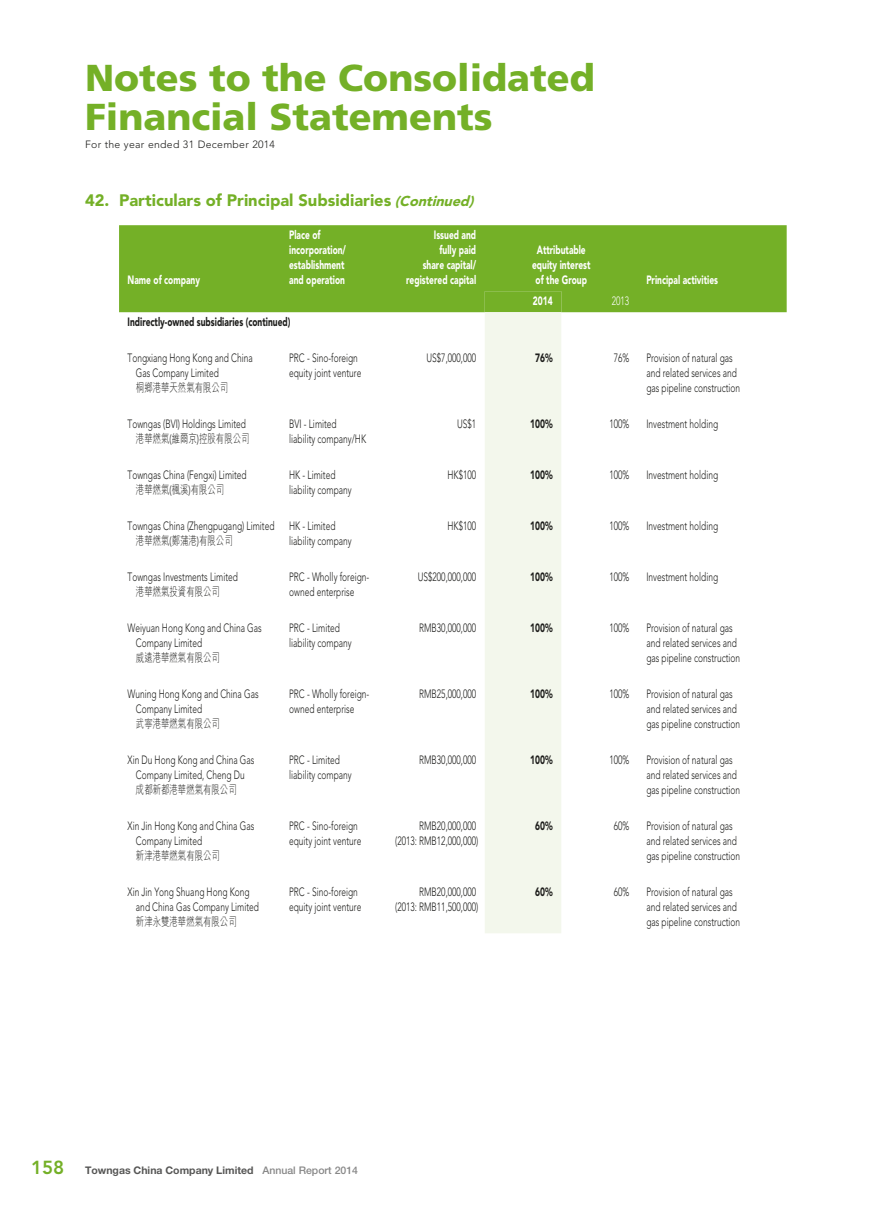
<style>
.page{position:relative;width:893px;height:1212px;background:#fff}
.page>*{position:absolute;margin:0;border:0;box-sizing:border-box;transform-origin:0 0}
.t1{font:900 37.5px/39px "Frutiger LT Std";color:#74b027}
.t2{font:900 16.5px "Avenir LT Std";color:#74b027}
.t3{font:300 12px "Avenir LT Std";color:#1d1d1b;scale:.7 1}
.t4{font:900 12px "Avenir LT Std";color:#fff;scale:.7 1}
.t5{font:12px "M Hei HK Light E Ten B5 H";color:#1d1d1b;scale:.7 1}
.t6{font:900 12px "Avenir LT Std";color:#1d1d1b;scale:.7 1}
.t7{font:300 12px "Avenir LT Std";color:#fff;scale:.7 1}
.t8{font:700 10.5px "Helvetica Neue LT Std";color:#575756}
.t9{font:300 10.5px "Avenir LT Std";letter-spacing:.025em;color:#1d1d1b}
.s1{font-style:italic;font-size:14.25px}
.s2{font-family:"Avenir LT Std";font-weight:300}
.s3{font-family:"Avenir LT Std";font-weight:800;font-size:18.75px;color:#74b027}
.s4{font-weight:500;color:#878787}
</style>
<div class="page">
<div style="left:119px;top:225px;width:668px;height:87px;background:#74b027"></div>
<div style="left:485px;top:291px;width:76px;height:21px;background:#74b027"></div>
<div style="left:485px;top:312px;width:76px;height:621px;background:#f3f7ec"></div>
<h1 class="t1" style="left:85px;top:60px;width:511px">Notes to the Consolidated<br>Financial Statements</h1>
<p class="t9" style="left:85px;top:140px;width:191px">For the year ended 31 December 2014</p>
<h2 class="t2" style="left:85px;top:193px;width:394px">42. Particulars of Principal Subsidiaries <span class="s1">(Continued)</span></h2>
<p class="t4" style="left:289px;top:229px;width:47px">Place of</p>
<p class="t4" style="left:434px;top:229px;width:62px">Issued and</p>
<p class="t4" style="left:289px;top:244px;width:83px">incorporation/</p>
<p class="t4" style="left:439px;top:244px;width:54px">fully paid</p>
<p class="t4" style="left:537px;top:244px;width:72px">Attributable</p>
<p class="t4" style="left:289px;top:259px;width:81px">establishment</p>
<p class="t4" style="left:423px;top:259px;width:78px">share capital/</p>
<p class="t4" style="left:532px;top:259px;width:85px">equity interest</p>
<p class="t4" style="left:128px;top:274px;width:105px">Name of company</p>
<p class="t4" style="left:289px;top:274px;width:81px">and operation</p>
<p class="t4" style="left:406px;top:274px;width:102px">registered capital</p>
<p class="t4" style="left:536px;top:274px;width:75px">of the Group</p>
<p class="t4" style="left:646px;top:274px;width:104px">Principal activities</p>
<p class="t4" style="left:533px;top:295px;width:30px">2014</p>
<p class="t7" style="left:612px;top:295px;width:26px">2013</p>
<p class="t6" style="left:128px;top:316px;width:234px">Indirectly-owned subsidiaries (continued)</p>
<p class="t3" style="left:128px;top:352px;width:180px">Tongxiang Hong Kong and China</p>
<p class="t3" style="left:289px;top:352px;width:100px">PRC - Sino-foreign</p>
<p class="t3" style="left:426px;top:352px;width:73px">US$7,000,000</p>
<p class="t6" style="left:535px;top:352px;width:27px">76%</p>
<p class="t3" style="left:614px;top:352px;width:24px">76%</p>
<p class="t3" style="left:646px;top:352px;width:125px">Provision of natural gas</p>
<p class="t3" style="left:136px;top:367px;width:120px">Gas Company Limited</p>
<p class="t3" style="left:289px;top:367px;width:105px">equity joint venture</p>
<p class="t3" style="left:646px;top:367px;width:131px">and related services and</p>
<p class="t5" style="left:136px;top:383px;width:134px">桐鄉港華天然氣有限公司</p>
<p class="t3" style="left:646px;top:382px;width:136px">gas pipeline construction</p>
<p class="t3" style="left:128px;top:418px;width:171px">Towngas (BVI) Holdings Limited</p>
<p class="t3" style="left:289px;top:418px;width:70px">BVI - Limited</p>
<p class="t3" style="left:457px;top:418px;width:29px">US$1</p>
<p class="t6" style="left:530px;top:418px;width:34px">100%</p>
<p class="t3" style="left:609px;top:418px;width:30px">100%</p>
<p class="t3" style="left:646px;top:418px;width:104px">Investment holding</p>
<p class="t5" style="left:136px;top:434px;width:164px">港華燃氣<span class="s2">(</span>維爾京<span class="s2">)</span>控股有限公司</p>
<p class="t3" style="left:289px;top:433px;width:111px">liability company/HK</p>
<p class="t3" style="left:128px;top:469px;width:172px">Towngas China (Fengxi) Limited</p>
<p class="t3" style="left:289px;top:469px;width:68px">HK - Limited</p>
<p class="t3" style="left:448px;top:469px;width:42px">HK$100</p>
<p class="t6" style="left:530px;top:469px;width:34px">100%</p>
<p class="t3" style="left:609px;top:469px;width:30px">100%</p>
<p class="t3" style="left:646px;top:469px;width:104px">Investment holding</p>
<p class="t5" style="left:136px;top:485px;width:128px">港華燃氣<span class="s2">(</span>楓溪<span class="s2">)</span>有限公司</p>
<p class="t3" style="left:289px;top:484px;width:91px">liability company</p>
<p class="t3" style="left:128px;top:520px;width:299px">Towngas China (Zhengpugang) Limited HK - Limited</p>
<p class="t3" style="left:448px;top:520px;width:42px">HK$100</p>
<p class="t6" style="left:530px;top:520px;width:34px">100%</p>
<p class="t3" style="left:609px;top:520px;width:30px">100%</p>
<p class="t3" style="left:646px;top:520px;width:104px">Investment holding</p>
<p class="t5" style="left:136px;top:536px;width:140px">港華燃氣<span class="s2">(</span>鄭蒲港<span class="s2">)</span>有限公司</p>
<p class="t3" style="left:289px;top:535px;width:91px">liability company</p>
<p class="t3" style="left:128px;top:571px;width:159px">Towngas Investments Limited</p>
<p class="t3" style="left:289px;top:571px;width:116px">PRC - Wholly foreign-</p>
<p class="t3" style="left:418px;top:571px;width:85px">US$200,000,000</p>
<p class="t6" style="left:530px;top:571px;width:34px">100%</p>
<p class="t3" style="left:609px;top:571px;width:30px">100%</p>
<p class="t3" style="left:646px;top:571px;width:104px">Investment holding</p>
<p class="t5" style="left:136px;top:587px;width:121px">港華燃氣投資有限公司</p>
<p class="t3" style="left:289px;top:586px;width:95px">owned enterprise</p>
<p class="t3" style="left:128px;top:622px;width:193px">Weiyuan Hong Kong and China Gas</p>
<p class="t3" style="left:289px;top:622px;width:74px">PRC - Limited</p>
<p class="t3" style="left:419px;top:622px;width:83px">RMB30,000,000</p>
<p class="t6" style="left:530px;top:622px;width:34px">100%</p>
<p class="t3" style="left:609px;top:622px;width:30px">100%</p>
<p class="t3" style="left:646px;top:622px;width:125px">Provision of natural gas</p>
<p class="t3" style="left:136px;top:637px;width:96px">Company Limited</p>
<p class="t3" style="left:289px;top:637px;width:91px">liability company</p>
<p class="t3" style="left:646px;top:637px;width:131px">and related services and</p>
<p class="t5" style="left:136px;top:653px;width:121px">威遠港華燃氣有限公司</p>
<p class="t3" style="left:646px;top:652px;width:136px">gas pipeline construction</p>
<p class="t3" style="left:128px;top:688px;width:189px">Wuning Hong Kong and China Gas</p>
<p class="t3" style="left:289px;top:688px;width:116px">PRC - Wholly foreign-</p>
<p class="t3" style="left:419px;top:688px;width:83px">RMB25,000,000</p>
<p class="t6" style="left:530px;top:688px;width:34px">100%</p>
<p class="t3" style="left:609px;top:688px;width:30px">100%</p>
<p class="t3" style="left:646px;top:688px;width:125px">Provision of natural gas</p>
<p class="t3" style="left:136px;top:703px;width:96px">Company Limited</p>
<p class="t3" style="left:289px;top:703px;width:95px">owned enterprise</p>
<p class="t3" style="left:646px;top:703px;width:131px">and related services and</p>
<p class="t5" style="left:136px;top:719px;width:121px">武寧港華燃氣有限公司</p>
<p class="t3" style="left:646px;top:718px;width:136px">gas pipeline construction</p>
<p class="t3" style="left:128px;top:754px;width:183px">Xin Du Hong Kong and China Gas</p>
<p class="t3" style="left:289px;top:754px;width:74px">PRC - Limited</p>
<p class="t3" style="left:419px;top:754px;width:83px">RMB30,000,000</p>
<p class="t6" style="left:530px;top:754px;width:34px">100%</p>
<p class="t3" style="left:609px;top:754px;width:30px">100%</p>
<p class="t3" style="left:646px;top:754px;width:125px">Provision of natural gas</p>
<p class="t3" style="left:136px;top:769px;width:157px">Company Limited, Cheng Du</p>
<p class="t3" style="left:289px;top:769px;width:91px">liability company</p>
<p class="t3" style="left:646px;top:769px;width:131px">and related services and</p>
<p class="t5" style="left:136px;top:785px;width:145px">成都新都港華燃氣有限公司</p>
<p class="t3" style="left:646px;top:784px;width:136px">gas pipeline construction</p>
<p class="t3" style="left:128px;top:820px;width:183px">Xin Jin Hong Kong and China Gas</p>
<p class="t3" style="left:289px;top:820px;width:100px">PRC - Sino-foreign</p>
<p class="t3" style="left:419px;top:820px;width:83px">RMB20,000,000</p>
<p class="t6" style="left:535px;top:820px;width:27px">60%</p>
<p class="t3" style="left:614px;top:820px;width:24px">60%</p>
<p class="t3" style="left:646px;top:820px;width:125px">Provision of natural gas</p>
<p class="t3" style="left:136px;top:835px;width:96px">Company Limited</p>
<p class="t3" style="left:289px;top:835px;width:105px">equity joint venture</p>
<p class="t3" style="left:395px;top:835px;width:120px">(2013: RMB12,000,000)</p>
<p class="t3" style="left:646px;top:835px;width:131px">and related services and</p>
<p class="t5" style="left:136px;top:851px;width:121px">新津港華燃氣有限公司</p>
<p class="t3" style="left:646px;top:850px;width:136px">gas pipeline construction</p>
<p class="t3" style="left:128px;top:886px;width:176px">Xin Jin Yong Shuang Hong Kong</p>
<p class="t3" style="left:289px;top:886px;width:100px">PRC - Sino-foreign</p>
<p class="t3" style="left:419px;top:886px;width:83px">RMB20,000,000</p>
<p class="t6" style="left:535px;top:886px;width:27px">60%</p>
<p class="t3" style="left:614px;top:886px;width:24px">60%</p>
<p class="t3" style="left:646px;top:886px;width:125px">Provision of natural gas</p>
<p class="t3" style="left:136px;top:901px;width:177px">and China Gas Company Limited</p>
<p class="t3" style="left:289px;top:901px;width:105px">equity joint venture</p>
<p class="t3" style="left:395px;top:901px;width:120px">(2013: RMB11,500,000)</p>
<p class="t3" style="left:646px;top:901px;width:131px">and related services and</p>
<p class="t5" style="left:136px;top:917px;width:145px">新津永雙港華燃氣有限公司</p>
<p class="t3" style="left:646px;top:916px;width:136px">gas pipeline construction</p>
<p class="t8" style="left:31px;top:1166px;width:329px"><span class="s3">158</span> Towngas China Company Limited <span class="s4">Annual Report 2014</span></p>
</div>
